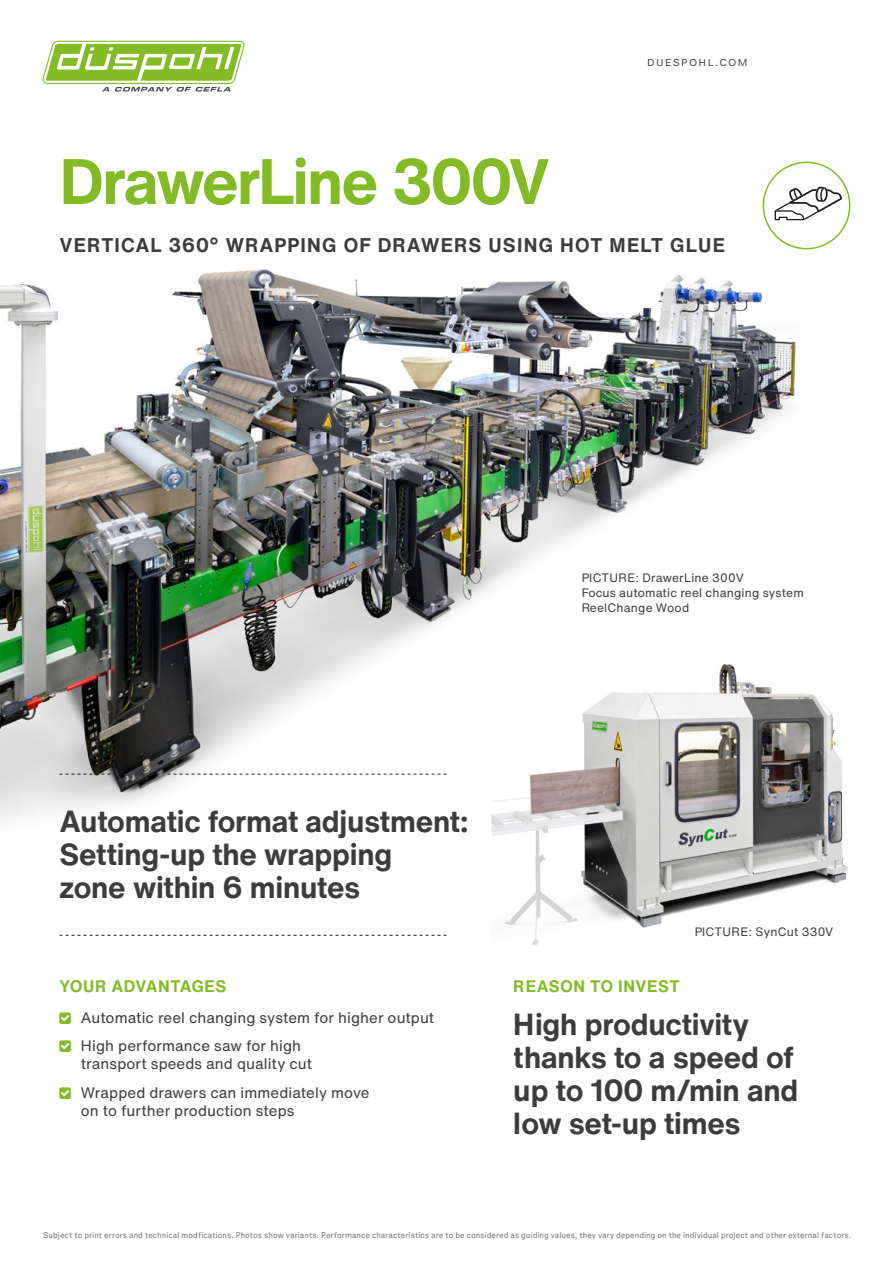
<style>
.page{position:relative;width:893px;height:1263px;background:#fff}
.page>*{position:absolute;margin:0;border:0;box-sizing:border-box;transform-origin:0 0}
.t1{font:700 63px "Helvetica Now Text";letter-spacing:-.035em;color:#83bb26}
.t2{font:700 30px/33px "Helvetica Now Text";letter-spacing:-.01em;color:#3c3c3b}
.t3{font:700 19.5px "Helvetica Now Text";letter-spacing:.055em;color:#3c3c3b}
.t4{font:700 16.5px "Helvetica Now Text";letter-spacing:.03em;color:#83bb26}
.t5{font:15px/28.7px "Helvetica Now Text";letter-spacing:.005em;color:#3c3c3b}
.t6{font:12px/15px "Helvetica Now Text";letter-spacing:.02em;color:#3c3c3b}
.t7{font:9px "Helvetica Now Micro";letter-spacing:.145em;color:#3c3c3b}
.t8{font:7.5px "Helvetica Now Micro";color:#706f6f;scale:.9 1}
</style>
<div class="page">
<img style="left:0;top:269px;width:796px;height:551px">
<img style="left:491px;top:664px;width:357px;height:281px">
<img style="left:709px;top:664px;width:138px;height:228px">
<svg style="left:60px;top:935px;width:386px;height:1px"></svg>
<svg style="left:60px;top:774px;width:386px;height:1px"></svg>
<svg style="left:775px;top:187px;width:67px;height:34px"></svg>
<div style="left:763px;top:162px;width:87px;height:87px;border:2px solid #83bb26;border-radius:50%"></div>
<img style="left:172px;top:269px;width:92px;height:117px">
<svg style="left:43px;top:41px;width:201px;height:51px"></svg>
<p class="t7" style="left:647px;top:56px;width:102px">DUESPOHL.COM</p>
<h1 class="t1" style="left:60px;top:134px;width:492px">DrawerLine 300V</h1>
<h3 class="t3" style="left:60px;top:230px;width:667px">VERTICAL 360° WRAPPING OF DRAWERS USING HOT MELT GLUE</h3>
<h3 class="t6" style="left:581px;top:569px;width:224px">PICTURE: DrawerLine 300V<br>Focus automatic reel changing system<br>ReelChange Wood</h3>
<h2 class="t2" style="left:60px;top:804px;width:411px">Automatic format adjustment:<br>Setting-up the wrapping<br>zone within 6 minutes</h2>
<h3 class="t4" style="left:60px;top:973px;width:168px">YOUR ADVANTAGES</h3>
<h3 class="t5" style="left:81px;top:1002px;width:355px">Automatic reel changing system for higher output<br>High performance saw for high</h3>
<h3 class="t5" style="left:81px;top:1049px;width:290px">transport speeds and quality cut<br>Wrapped drawers can immediately move</h3>
<h3 class="t5" style="left:81px;top:1096px;width:215px">on to further production steps</h3>
<h3 class="t6" style="left:694px;top:923px;width:141px">PICTURE: SynCut 330V</h3>
<h3 class="t4" style="left:514px;top:973px;width:167px">REASON TO INVEST</h3>
<h2 class="t2" style="left:514px;top:1007px;width:286px">High productivity thanks to a speed of up to 100 m/min and low set-up times</h2>
<p class="t8" style="left:43px;top:1230px;width:899px">Subject to print errors and technical modfications. Photos show variants. Performance characteristics are to be considered as guiding values, they vary depending on the individual project and other external factors.</p>
</div>
